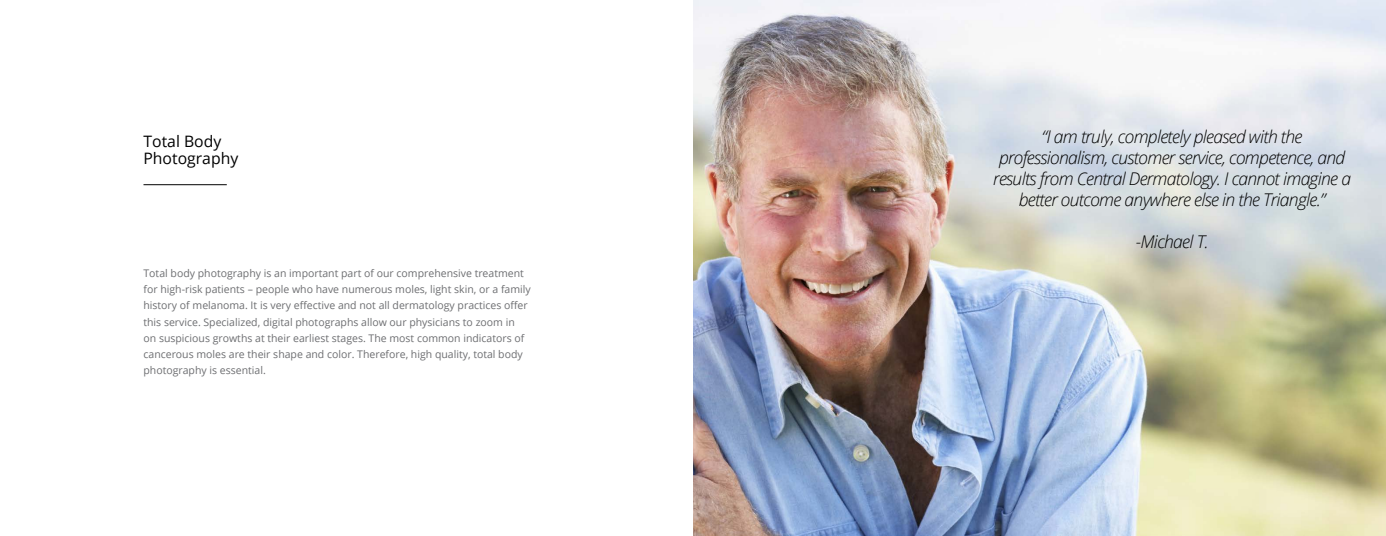
<style>
.page{position:relative;width:1386px;height:536px;background:#fff}
.page>*{position:absolute;margin:0;border:0;box-sizing:border-box;transform-origin:0 0}
.t1{font:italic 300 17.5px/21px "Open Sans";letter-spacing:-.04em;color:#000;text-align:center}
.t2{font:15.75px/17.8px "Open Sans";color:#000}
.t3{font:10.5px/16.1px "Open Sans";color:#6d6e71}
</style>
<div class="page">
<img style="left:693px;top:0;width:693px;height:536px">
<hr style="left:144px;top:184px;width:83px;height:1px;background:#000">
<h2 class="t2" style="left:144px;top:131px;width:96px">Total Body<br>Photography</h2>
<p class="t3" style="left:144px;top:265px;width:389px">Total body photography is an important part of our comprehensive treatment for high-risk patients – people who have numerous moles, light skin, or a family history of melanoma. It is very effective and not all dermatology practices offer this service. Specialized, digital photographs allow our physicians to zoom in<br>on suspicious growths at their earliest stages. The most common indicators of cancerous moles are their shape and color. Therefore, high quality, total body photography is essential.</p>
<h1 class="t1" style="left:993px;top:125px;width:359px">“I am truly, completely pleased with the professionalism, customer service, competence, and results from Central Dermatology. I cannot imagine a better outcome anywhere else in the Triangle.”</h1>
<h1 class="t1" style="left:1136px;top:230px;width:74px">-Michael T.</h1>
</div>
